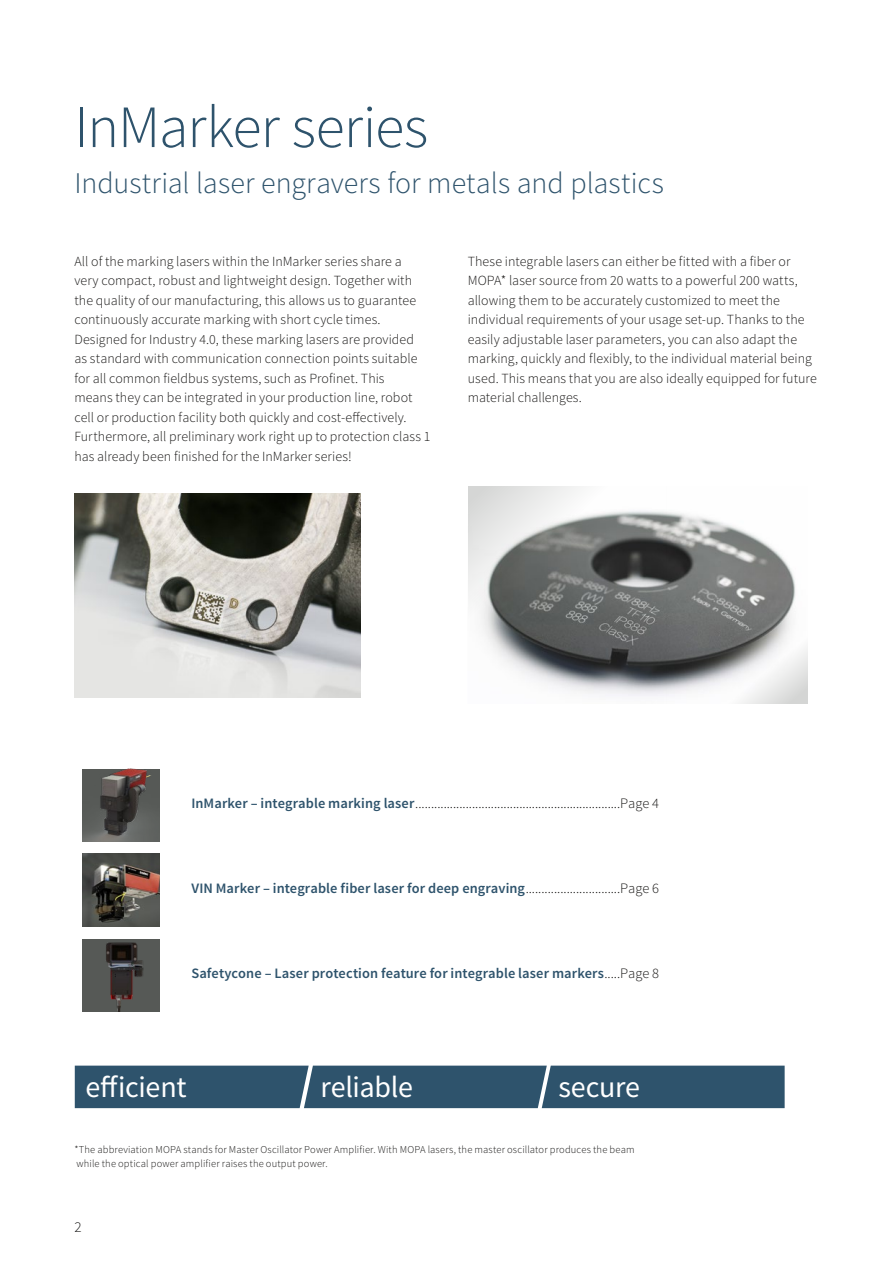
<style>
.page{position:relative;width:893px;height:1263px;background:#fff}
.page>*{position:absolute;margin:0;border:0;box-sizing:border-box;transform-origin:0 0}
.t1{font:300 60px "Source Sans Pro";letter-spacing:-.015em;color:#2e536c}
.t2{font:300 30px "Source Sans Pro";letter-spacing:.005em;color:#2e536c}
.t3{font:30px "Source Sans Pro";letter-spacing:-.01em;color:#fff}
.t4{font:300 15px "Source Sans Pro";color:#181716}
.t5{font:600 14.4px "Source Sans Pro";letter-spacing:.005em;color:#2e536c}
.t6{font:300 14.4px "Source Sans Pro";color:#181716}
.t7{font:300 13.95px/19.5px "Source Sans Pro";letter-spacing:.005em;color:#181716}
.t8{font:300 10.5px/13.5px "Source Sans Pro";letter-spacing:.015em;color:#181716}
.s1{font-weight:600;color:#2e536c}
.s2{font-weight:300;color:#181716}
</style>
<div class="page">
<img style="left:82px;top:769px;width:78px;height:72px">
<img style="left:82px;top:854px;width:78px;height:72px">
<div style="left:82px;top:939px;width:78px;height:72px;background:#565956"></div>
<img style="left:106px;top:942px;width:38px;height:69px">
<img style="left:75px;top:493px;width:285px;height:204px">
<svg style="left:468px;top:487px;width:199px;height:209px"></svg>
<svg style="left:667px;top:512px;width:141px;height:192px"></svg>
<div style="left:75px;top:1065px;width:710px;height:43px;background:#2e536c"></div>
<h1 class="t1" style="left:74px;top:91px;width:355px">InMarker series</h1>
<h2 class="t2" style="left:74px;top:164px;width:591px">Industrial laser engravers for metals and plastics</h2>
<p class="t7" style="left:74px;top:251px;width:358px">All of the marking lasers within the InMarker series share a<br>very compact, robust and lightweight design. Together with the quality of our manufacturing, this allows us to guarantee continuously accurate marking with short cycle times.<br>Designed for Industry 4.0, these marking lasers are provided<br>as standard with communication connection points suitable for all common fieldbus systems, such as Profinet. This<br>means they can be integrated in your production line, robot cell or production facility both quickly and cost-effectively.<br>Furthermore, all preliminary work right up to protection class 1 has already been finished for the InMarker series!</p>
<p class="t7" style="left:468px;top:251px;width:350px">These integrable lasers can either be fitted with a fiber or MOPA* laser source from 20 watts to a powerful 200 watts, allowing them to be accurately customized to meet the individual requirements of your usage set-up. Thanks to the easily adjustable laser parameters, you can also adapt the marking, quickly and flexibly, to the individual material being used. This means that you are also ideally equipped for future material challenges.</p>
<p class="t6" style="left:191px;top:795px;width:469px"><span class="s1">InMarker – integrable marking laser</span>.................................................................Page 4</p>
<p class="t5" style="left:191px;top:879px;width:469px">VIN Marker – integrable fiber laser for deep engraving<span class="s2">..............................Page 6</span></p>
<p class="t5" style="left:191px;top:964px;width:469px">Safetycone – Laser protection feature for integrable laser markers<span class="s2">.....Page 8</span></p>
<h2 class="t3" style="left:85px;top:1068px;width:103px">efficient</h2>
<h2 class="t3" style="left:321px;top:1068px;width:94px">reliable</h2>
<h2 class="t3" style="left:558px;top:1068px;width:83px">secure</h2>
<p class="t8" style="left:74px;top:1143px;width:562px">*The abbreviation MOPA stands for Master Oscillator Power Amplifier. With MOPA lasers, the master oscillator produces the beam while the optical power amplifier raises the output power.</p>
<p class="t4" style="left:74px;top:1217px;width:9px">2</p>
</div>
